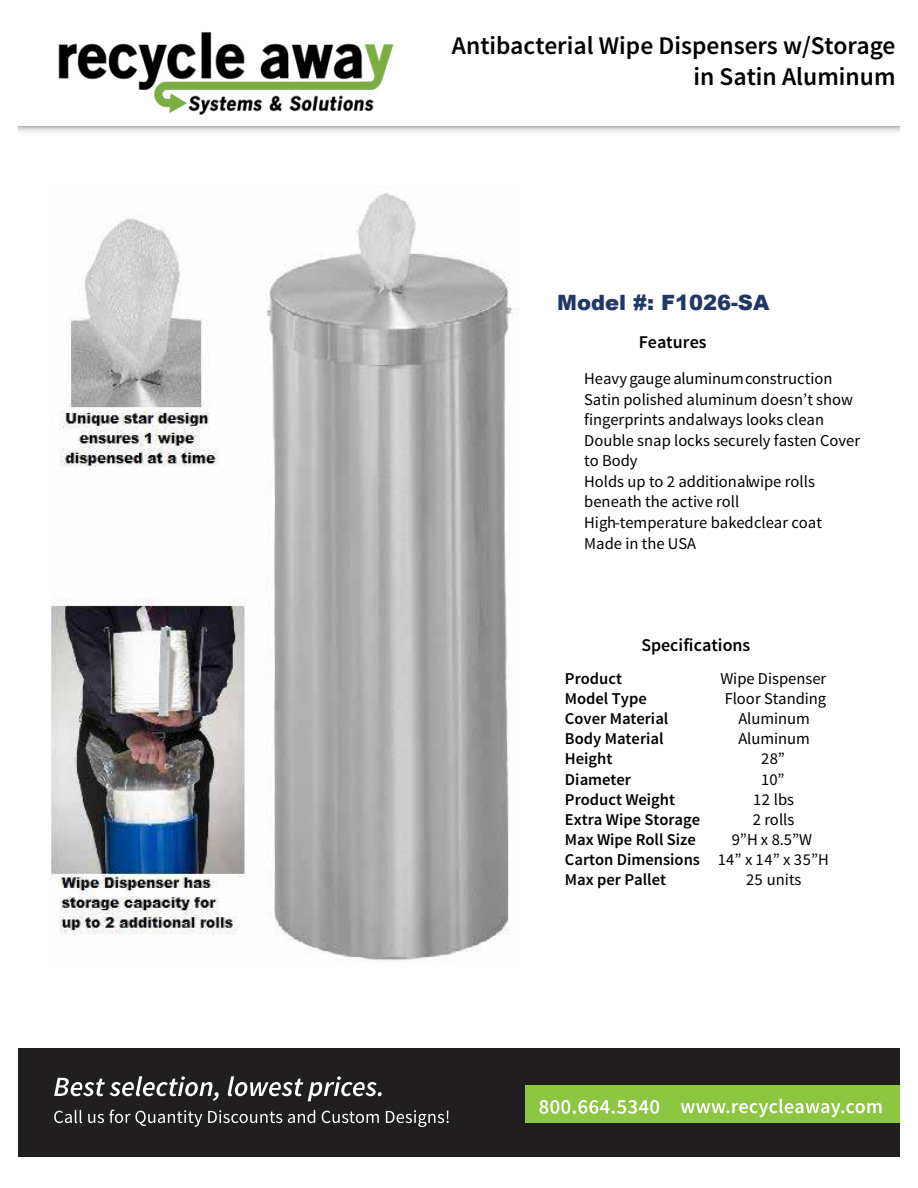
<style>
.page{position:relative;width:918px;height:1188px;background:#fff}
.page>*{position:absolute;margin:0;border:0;box-sizing:border-box;transform-origin:0 0}
.t1{font:600 25.5px/30.6px "Source Sans Pro";color:#000;text-align:right}
.t2{font:900 21px "Arial";color:#1f3864}
.t3{font:600 18px "Source Sans Pro";color:#000}
.t4{font:16.5px/20.7px "Source Sans Pro";color:#000}
.t5{font:600 16.5px/20.1px "Source Sans Pro";color:#000}
.s1{font-weight:400}
</style>
<div class="page">
<img style="left:51px;top:193px;width:468px;height:768px">
<svg style="left:18px;top:126px;width:882px;height:6px"></svg>
<div style="left:18px;top:1048px;width:882px;height:109px;background:#211e1f"></div>
<div style="left:525px;top:1085px;width:375px;height:38px;background:#8dc640"></div>
<img style="left:58px;top:32px;width:336px;height:83px">
<svg style="left:54px;top:1076px;width:328px;height:25px"></svg>
<svg style="left:54px;top:1110px;width:395px;height:17px"></svg>
<svg style="left:539px;top:1100px;width:120px;height:14px"></svg>
<svg style="left:681px;top:1099px;width:201px;height:18px"></svg>
<h1 class="t1" style="left:452px;top:31px;width:445px">Antibacterial Wipe Dispensers w/Storage in Satin Aluminum</h1>
<p class="t2" style="left:557px;top:288px;width:214px">Model #: F1026-SA</p>
<p class="t3" style="left:639px;top:331px;width:69px">Features</p>
<p class="t4" style="left:584px;top:368px;width:277px">Heavy gauge aluminumconstruction<br>Satin polished aluminum doesn’t show fingerprints andalways looks clean<br>Double snap locks securely fasten Cover to Body<br>Holds up to 2 additionalwipe rolls beneath the active roll<br>High-temperature baked clear coat<br>Made in the USA</p>
<p class="t3" style="left:641px;top:634px;width:110px">Specifications</p>
<p class="t5" style="left:565px;top:669px;width:59px">Product</p>
<p class="t4" style="left:720px;top:668px;width:108px">Wipe Dispenser</p>
<p class="t5" style="left:565px;top:689px;width:83px">Model Type</p>
<p class="t4" style="left:725px;top:688px;width:103px">Floor Standing</p>
<p class="t5" style="left:565px;top:709px;width:105px">Cover Material</p>
<p class="t4" style="left:738px;top:709px;width:73px">Aluminum</p>
<p class="t5" style="left:565px;top:729px;width:100px">Body Material</p>
<p class="t4" style="left:738px;top:729px;width:73px">Aluminum</p>
<p class="t5" style="left:565px;top:749px;width:49px">Height</p>
<p class="t4" style="left:761px;top:749px;width:25px">28”</p>
<p class="t5" style="left:565px;top:770px;width:68px">Diameter</p>
<p class="t4" style="left:761px;top:769px;width:25px">10”</p>
<p class="t5" style="left:565px;top:790px;width:112px">Product Weight</p>
<p class="t4" style="left:753px;top:789px;width:42px">12 lbs</p>
<p class="t5" style="left:565px;top:810px;width:137px">Extra Wipe Storage</p>
<p class="t4" style="left:753px;top:809px;width:43px">2 rolls</p>
<p class="t5" style="left:565px;top:830px;width:133px">Max Wipe Roll Size</p>
<p class="t5" style="left:565px;top:830px;width:265px;text-indent:167px"><span class="s1">9”H x 8.5”W<br></span>Carton Dimensions <span class="s1">14” x 14” x 35”H<br></span>Max per Pallet</p>
<p class="t4" style="left:746px;top:870px;width:57px">25 units</p>
</div>
